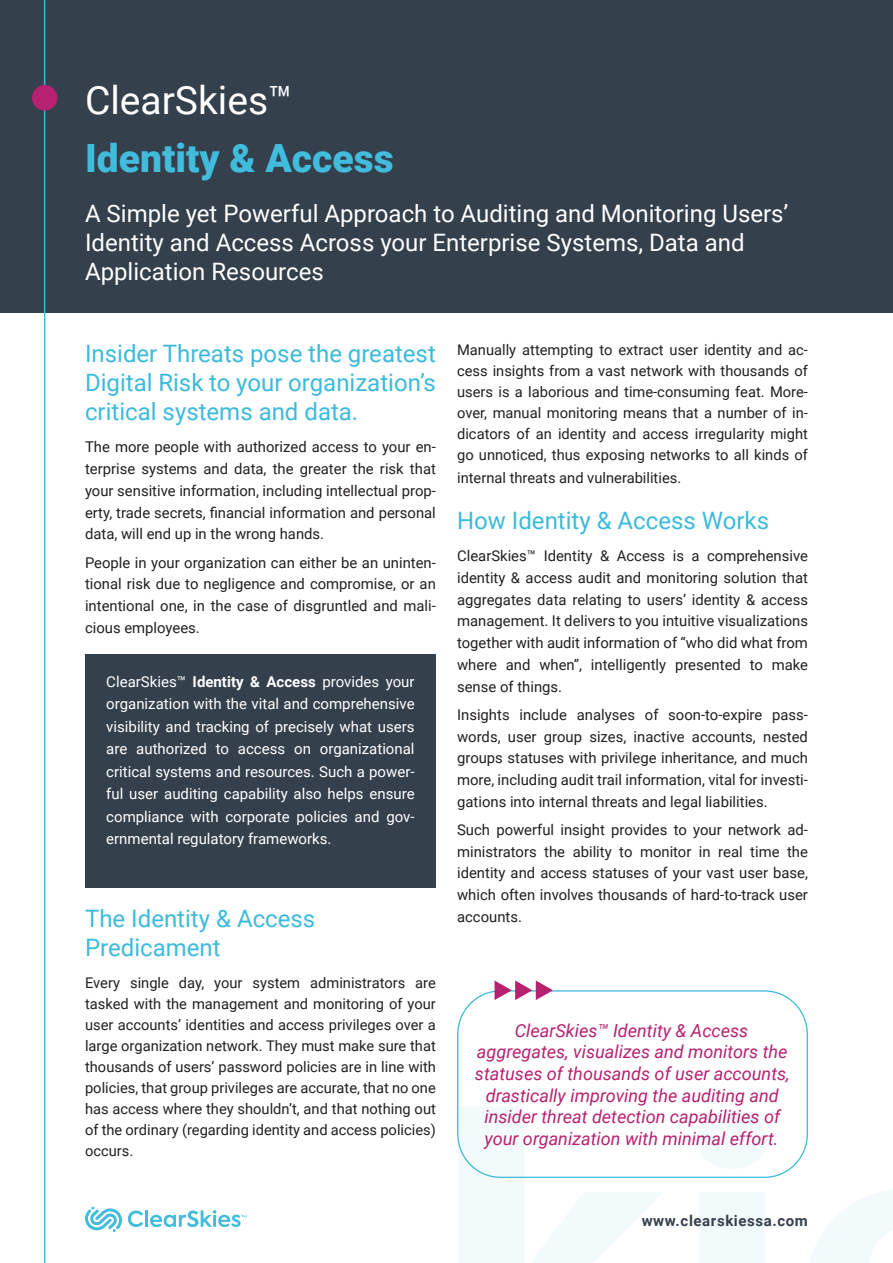
<style>
.page{position:relative;width:893px;height:1263px;background:#fff}
.page>*{position:absolute;margin:0;border:0;box-sizing:border-box;transform-origin:0 0}
.Heading_1{font:900 39px "Roboto";color:#41bcdd}
.Heading_1-2{font:39px "Roboto";color:#fff}
.Heading_2{font:24px/28.8px "Roboto";color:#3cbadb;text-align:justify}
.Heading_2-2{font:24px/28.8px "Roboto";color:#fff}
.t1{font:italic 18px/21.6px "Roboto";color:#b62270;text-align:center}
.t2{font:15px/22.5px "Roboto";color:#fff;text-align:justify}
.t3{font:700 15px "Roboto";letter-spacing:.04em;color:#35404d}
.t4{font:14.85px/21.8px "Roboto";color:#231f20;text-align:justify}
.t5{font:14.7px/21px "Roboto";color:#231f20;text-align:justify}
.s1{font-weight:700}
</style>
<div class="page">
<div style="left:85px;top:654px;width:351px;height:234px;background:#35404d"></div>
<div style="left:0;top:0;width:893px;height:312px;background:#35404d"></div>
<svg style="left:458px;top:1107px;width:203px;height:156px"></svg>
<svg style="left:697px;top:1110px;width:70px;height:153px"></svg>
<svg style="left:810px;top:1190px;width:83px;height:73px"></svg>
<div style="left:457px;top:990px;width:351px;height:188px;border:1px solid #3cbadb;border-radius:43px"></div>
<svg style="left:494px;top:980px;width:59px;height:20px"></svg>
<hr style="left:44px;top:0;width:1px;height:1263px;background:#3cbadb">
<div style="left:33px;top:86px;width:24px;height:24px;background:#b62270;border-radius:50%"></div>
<div style="left:32px;top:85px;width:25px;height:26px;border:2px solid #b62270;border-radius:50%"></div>
<svg style="left:85px;top:1207px;width:37px;height:25px"></svg>
<svg style="left:128px;top:1210px;width:15px;height:17px"></svg>
<hr style="left:145px;top:1210px;width:3px;height:17px;background:#41bcdd">
<svg style="left:150px;top:1210px;width:97px;height:17px"></svg>
<p class="Heading_1-2" style="left:85px;top:73px;width:209px">ClearSkies™</p>
<p class="Heading_1" style="left:85px;top:131px;width:310px">Identity &amp; Access</p>
<p class="Heading_2-2" style="left:85px;top:198px;width:705px">A Simple yet Powerful Approach to Auditing and Monitoring Users’<br>Identity and Access Across your Enterprise Systems, Data and<br>Application Resources</p>
<p class="Heading_2" style="left:85px;top:339px;width:352px">Insider Threats pose the greatest Digital Risk to your organization’s critical systems and data.</p>
<p class="t4" style="left:85px;top:436px;width:352px">The more people with authorized access to your en&shy;terprise systems and data, the greater the risk that your sensitive information, including intellectual prop&shy;erty, trade secrets, financial information and personal data, will end up in the wrong hands.</p>
<p class="t4" style="left:85px;top:551px;width:352px">People in your organization can either be an uninten&shy;tional risk due to negligence and compromise, or an intentional one, in the case of disgruntled and mali&shy;cious employees.</p>
<p class="t2" style="left:106px;top:669px;width:310px">ClearSkies™ <span class="s1">Identity &amp; Access</span> provides your organization with the vital and comprehensive visibility and tracking of precisely what users are authorized to access on organizational critical systems and resources. Such a power&shy;ful user auditing capability also helps ensure compliance with corporate policies and gov&shy;ernmental regulatory frameworks.</p>
<p class="Heading_2" style="left:85px;top:903px;width:232px">The Identity &amp; Access<br>Predicament</p>
<p class="t5" style="left:85px;top:971px;width:352px">Every single day, your system administrators are tasked with the management and monitoring of your user accounts’ identities and access privileges over a large organization network. They must make sure that thousands of users’ password policies are in line with policies, that group privileges are accurate, that no one has access where they shouldn’t, and that nothing out of the ordinary (regarding identity and access policies) occurs.</p>
<p class="t5" style="left:457px;top:339px;width:352px">Manually attempting to extract user identity and ac&shy;cess insights from a vast network with thousands of users is a laborious and time-consuming feat. More&shy;over, manual monitoring means that a number of in&shy;dicators of an identity and access irregularity might go unnoticed, thus exposing networks to all kinds of</p>
<p class="t5" style="left:457px;top:467px;width:226px">internal threats and vulnerabilities.</p>
<p class="Heading_2" style="left:457px;top:505px;width:313px">How Identity &amp; Access Works</p>
<p class="t4" style="left:457px;top:544px;width:352px">ClearSkies™ Identity &amp; Access is a comprehensive identity &amp; access audit and monitoring solution that aggregates data relating to users’ identity &amp; access management. It delivers to you intuitive visualizations together with audit information of “who did what from where and when”, intelligently presented to make sense of things.</p>
<p class="t4" style="left:457px;top:703px;width:352px">Insights include analyses of soon-to-expire pass&shy;words, user group sizes, inactive accounts, nested groups statuses with privilege inheritance, and much more, including audit trail information, vital for investi&shy;gations into internal threats and legal liabilities.</p>
<p class="t4" style="left:457px;top:818px;width:352px">Such powerful insight provides to your network ad&shy;ministrators the ability to monitor in real time the identity and access statuses of your vast user base, which often involves thousands of hard-to-track user accounts.</p>
<p class="t1" style="left:475px;top:1019px;width:316px">ClearSkies™ Identity &amp; Access aggregates, visualizes and monitors the statuses of thousands of user accounts, drastically improving the auditing and insider threat detection capabilities of your organization with minimal effort.</p>
<p class="t3" style="left:642px;top:1210px;width:168px">www.clearskiessa.com</p>
</div>
